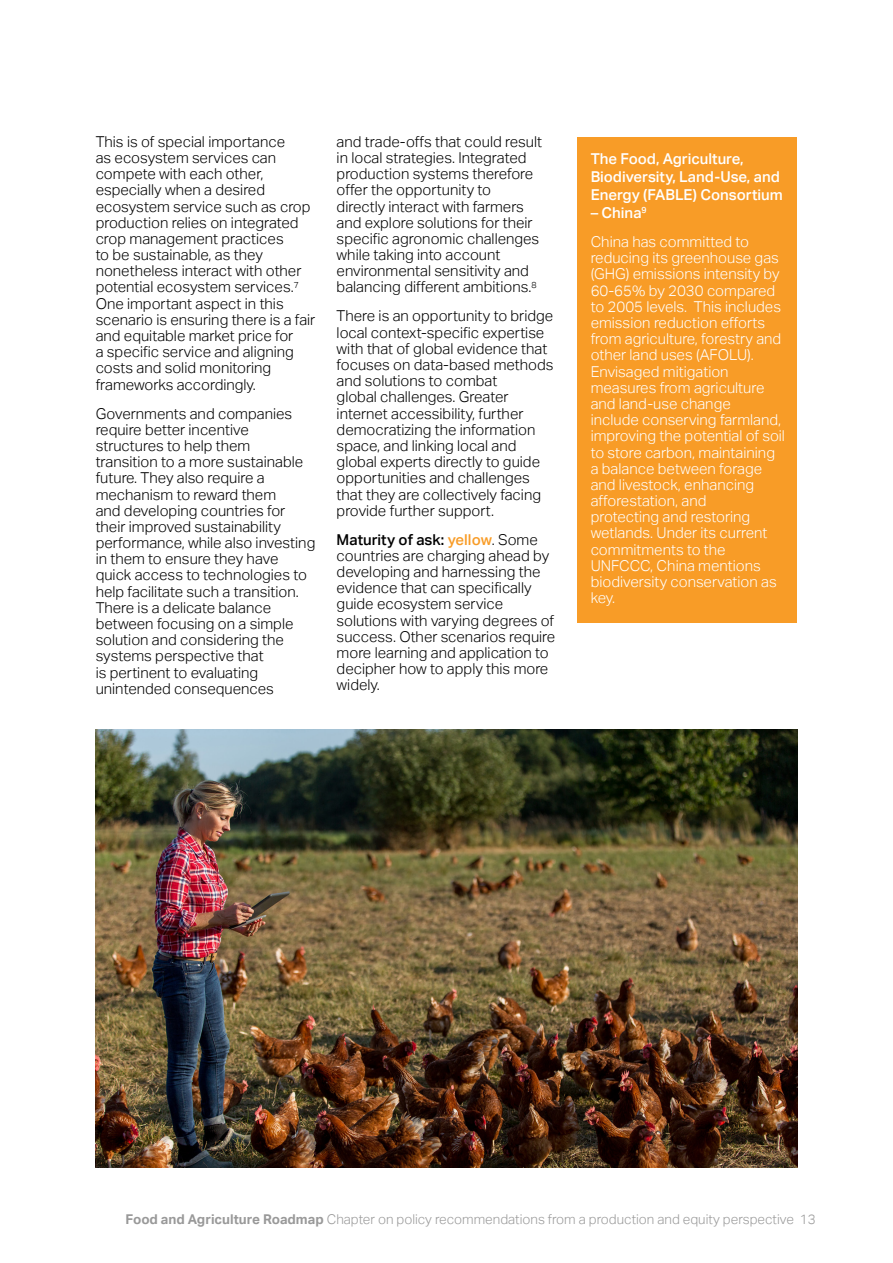
<style>
.page{position:relative;width:893px;height:1263px;background:#fff}
.page>*{position:absolute;margin:0;border:0;box-sizing:border-box;transform-origin:0 0}
.CORPO{font:300 15px/16.2px "Aktiv Grotesk";color:#000}
.CORPO-2{font:300 15px/16.2px "Aktiv Grotesk";color:#fff}
.CORPO-3{font:500 15px/18px "Aktiv Grotesk";color:#fff}
.t1{font:300 13.5px "Aktiv Grotesk";color:#999}
.s1{font-weight:500}
.s2{font-weight:500;color:#f89c27}
.s3{font-weight:700}
</style>
<div class="page">
<div style="left:578px;top:137px;width:219px;height:486px;background:#f89c27"></div>
<img style="left:96px;top:729px;width:701px;height:438px">
<p class="CORPO" style="left:96px;top:133px;width:221px">This is of special importance<br>as ecosystem services can compete with each other, especially when a desired ecosystem service such as crop production relies on integrated crop management practices<br>to be sustainable, as they nonetheless interact with other potential ecosystem services.<sup>7<br></sup>One important aspect in this scenario is ensuring there is a fair and equitable market price for<br>a specific service and aligning costs and solid monitoring frameworks accordingly.</p>
<p class="CORPO" style="left:96px;top:405px;width:221px">Governments and companies require better incentive structures to help them transition to a more sustainable future. They also require a mechanism to reward them<br>and developing countries for their improved sustainability performance, while also investing in them to ensure they have quick access to technologies to help facilitate such a transition.<br>There is a delicate balance between focusing on a simple solution and considering the systems perspective that<br>is pertinent to evaluating unintended consequences</p>
<p class="CORPO" style="left:337px;top:133px;width:207px">and trade-offs that could result in local strategies. Integrated production systems therefore offer the opportunity to directly interact with farmers and explore solutions for their specific agronomic challenges while taking into account environmental sensitivity and balancing different ambitions.<sup>8</sup></p>
<p class="CORPO" style="left:337px;top:308px;width:218px">There is an opportunity to bridge local context-specific expertise with that of global evidence that focuses on data-based methods and solutions to combat<br>global challenges. Greater internet accessibility, further democratizing the information space, and linking local and global experts directly to guide opportunities and challenges that they are collectively facing provide further support.</p>
<p class="CORPO" style="left:337px;top:531px;width:220px"><span class="s1">Maturity of ask:</span> <span class="s2">yellow</span>. Some countries are charging ahead by developing and harnessing the evidence that can specifically guide ecosystem service solutions with varying degrees of success. Other scenarios require more learning and application to decipher how to apply this more widely.</p>
<p class="CORPO-3" style="left:591px;top:150px;width:194px">The Food, Agriculture,<br>Biodiversity, Land-Use, and<br>Energy (FABLE) Consortium</p>
<p class="CORPO-3" style="left:591px;top:204px;width:58px">– China<sup>9</sup></p>
<p class="CORPO-2" style="left:591px;top:234px;width:196px">China has committed to reducing its greenhouse gas (GHG) emissions intensity by<br>60-65% by 2030 compared to 2005 levels. This includes emission reduction efforts from agriculture, forestry and other land uses (AFOLU).<br>Envisaged mitigation measures from agriculture and land-use change<br>include conserving farmland, improving the potential of soil to store carbon, maintaining a balance between forage and livestock, enhancing afforestation, and<br>protecting and restoring wetlands. Under its current commitments to the<br>UNFCCC, China mentions biodiversity conservation as key.</p>
<p class="t1" style="left:126px;top:1211px;width:692px"><span class="s3">Food and Agriculture Roadmap</span> Chapter on policy recommendations from a production and equity perspective 13</p>
</div>
